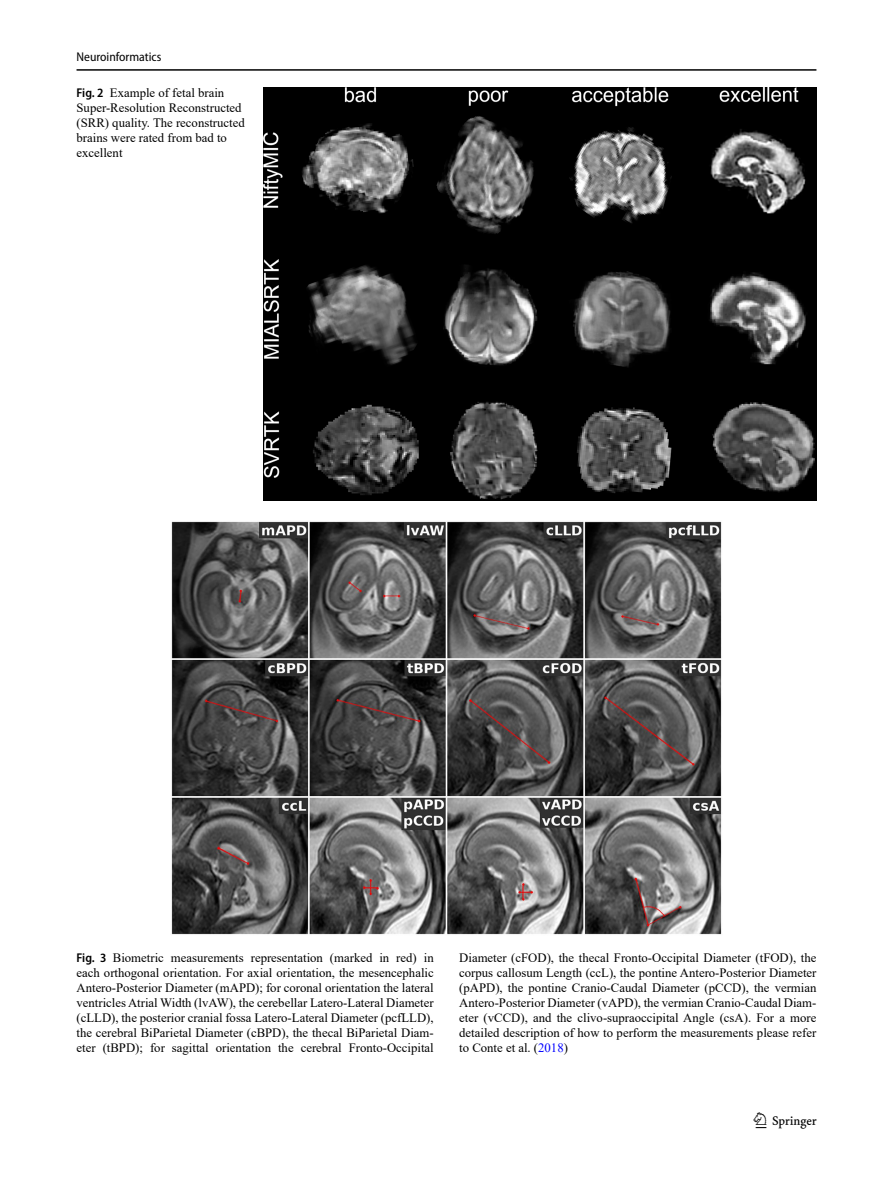
<style>
.page{position:relative;width:893px;height:1187px;background:#fff}
.page>*{position:absolute;margin:0;border:0;box-sizing:border-box;transform-origin:0 0}
.t1{font:22.5px "Springnew";color:#000}
.Figure_Caption{font:12.75px/15px "Times New Roman";color:#000;text-align:justify}
.Figure_Caption_Side{font:12.75px/15px "Times New Roman";color:#000}
.t2{font:semi-condensed 12.75px "Myriad Pro";color:#000}
.s1{font-family:"Myriad Pro";font-weight:600;font-stretch:semi-condensed}
.s2{color:#00f}
</style>
<div class="page">
<hr style="left:77px;top:69px;width:739px;height:2px;background:#000">
<img style="left:171px;top:521px;width:551px;height:414px">
<img style="left:264px;top:87px;width:552px;height:413px">
<p class="t2" style="left:77px;top:49px;width:86px">Neuroinformatics</p>
<p class="Figure_Caption_Side" style="left:77px;top:84px;width:170px"><span class="s1">Fig. 2</span> Example of fetal brain<br>Super-Resolution Reconstructed (SRR) quality. The reconstructed brains were rated from bad to excellent</p>
<p class="Figure_Caption" style="left:77px;top:950px;width:359px"><span class="s1">Fig. 3</span> Biometric measurements representation (marked in red) in each orthogonal orientation. For axial orientation, the mesencephalic Antero-Posterior Diameter (mAPD); for coronal orientation the lateral ventricles Atrial Width (lvAW), the cerebellar Latero-Lateral Diameter (cLLD), the posterior cranial fossa Latero-Lateral Diameter (pcfLLD), the cerebral BiParietal Diameter (cBPD), the thecal BiParietal Diam&shy;eter (tBPD); for sagittal orientation the cerebral Fronto-Occipital</p>
<p class="Figure_Caption" style="left:459px;top:950px;width:359px">Diameter (cFOD), the thecal Fronto-Occipital Diameter (tFOD), the corpus callosum Length (ccL), the pontine Antero-Posterior Diameter (pAPD), the pontine Cranio-Caudal Diameter (pCCD), the vermian Antero-Posterior Diameter (vAPD), the vermian Cranio-Caudal Diam&shy;eter (vCCD), and the clivo-supraoccipital Angle (csA). For a more detailed description of how to perform the measurements please refer to Conte et al. (<span class="s2">2018</span>)</p>
<h1 class="t1" style="left:756px;top:1107px;width:63px">1 3</h1>
</div>
